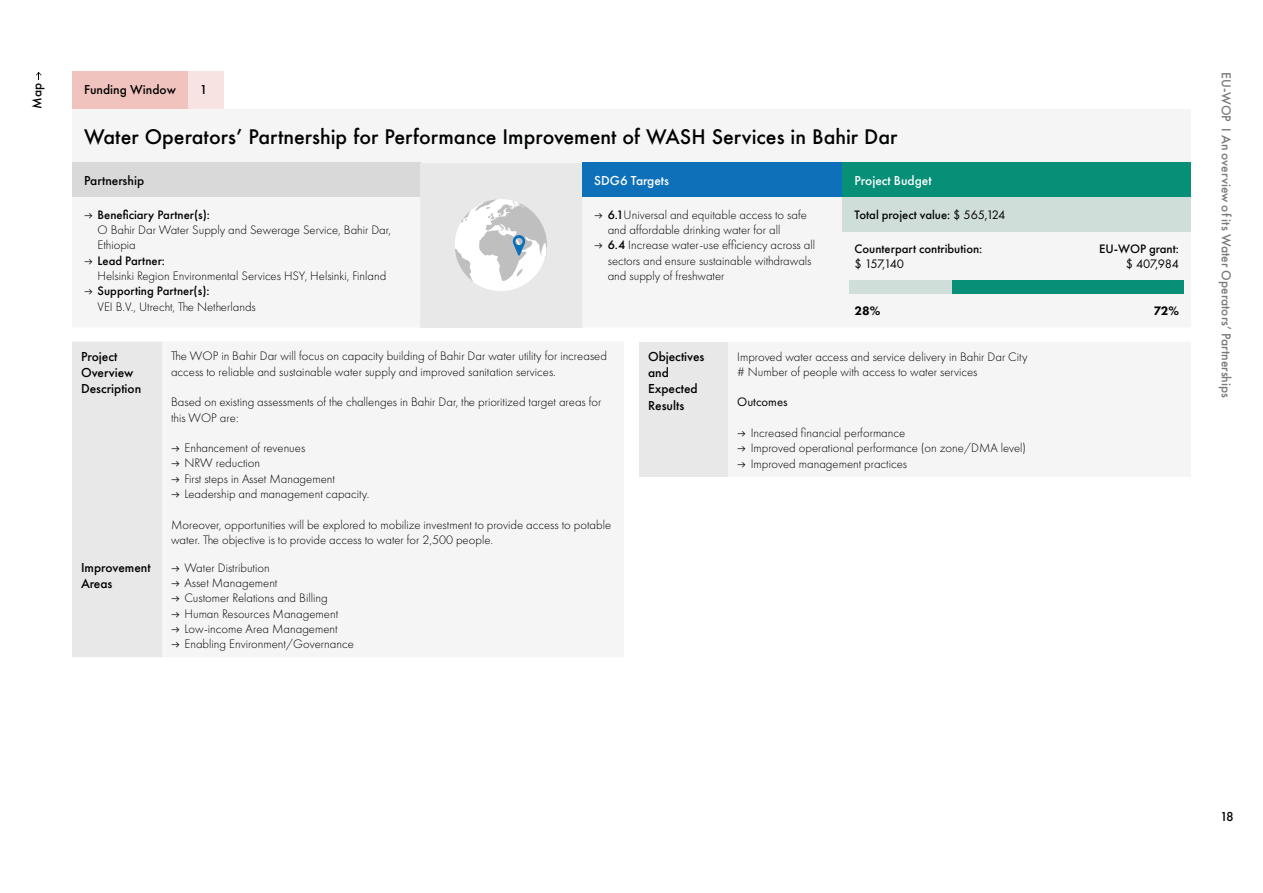
<style>
.page{position:relative;width:1263px;height:893px;background:#fff}
.page>*{position:absolute;margin:0;border:0;box-sizing:border-box;transform-origin:0 0}
.t1{font:500 19.5px "Futura";color:#000101}
.t2{font:500 13.5px/16.2px "Futura PT";color:#000}
.t3{font:500 13.5px "Futura PT";color:#7a7a7a}
.t4{font:500 13.5px "Futura PT";color:#fff}
.t5{font:500 13.5px "Futura PT";color:#000101}
.t6{font:500 13.5px "Futura PT";color:#050303}
.t7{font:300 12.75px/15.3px "Futura PT";color:#000}
.t8{font:500 12.75px "Futura PT";color:#050303}
.t9{font:500 12.75px "Futura PT";color:#000}
.t10{font:12.75px "Futura PT";letter-spacing:-.03em;color:#050303}
.t11{font:12.75px "Futura PT";color:#000}
.t12{font:800 12.75px "Futura PT";color:#050303}
.s1{font-weight:500}
.s2{font-weight:400}
</style>
<div class="page">
<svg style="left:36px;top:72px;width:6px;height:8px"></svg>
<div style="left:72px;top:109px;width:1119px;height:54px;background:#f5f5f5"></div>
<div style="left:72px;top:163px;width:348px;height:34px;background:#d9d9d9"></div>
<div style="left:420px;top:163px;width:162px;height:164px;background:#e8e8e8"></div>
<div style="left:582px;top:163px;width:260px;height:34px;background:#0e70b8"></div>
<div style="left:842px;top:163px;width:349px;height:34px;background:#078f77"></div>
<div style="left:842px;top:197px;width:349px;height:34px;background:#cfded8"></div>
<div style="left:455px;top:199px;width:92px;height:92px;background:#fff;border-radius:50%"></div>
<svg style="left:455px;top:199px;width:92px;height:85px"></svg>
<div style="left:849px;top:280px;width:335px;height:14px;background:#088f78"></div>
<div style="left:849px;top:280px;width:102px;height:14px;background:#cfded9"></div>
<div style="left:72px;top:342px;width:90px;height:315px;background:#e8e8e8"></div>
<div style="left:639px;top:342px;width:89px;height:135px;background:#e8e8e8"></div>
<div style="left:728px;top:342px;width:463px;height:135px;background:#f5f5f5"></div>
<div style="left:72px;top:72px;width:116px;height:37px;background:#f1c3be"></div>
<div style="left:188px;top:72px;width:36px;height:37px;background:#f7e3e1"></div>
<p class="t6" style="left:29px;top:109px;width:27px;rotate:-90deg">Map</p>
<p class="t2" style="left:84px;top:81px;width:93px">Funding Window</p>
<p class="t2" style="left:200px;top:81px;width:9px">1</p>
<h1 class="t1" style="left:84px;top:123px;width:815px">Water Operators’ Partnership for Performance Improvement of WASH Services in Bahir Dar</h1>
<p class="t5" style="left:84px;top:172px;width:62px">Partnership</p>
<p class="t4" style="left:594px;top:172px;width:76px">SDG6 Targets</p>
<p class="t4" style="left:854px;top:172px;width:79px">Project Budget</p>
<p class="t9" style="left:98px;top:207px;width:114px">Beneficiary Partner(s):</p>
<p class="t7" style="left:98px;top:222px;width:295px">O Bahir Dar Water Supply and Sewerage Service, Bahir Dar,<br>Ethiopia</p>
<p class="t9" style="left:98px;top:253px;width:69px">Lead Partner:</p>
<p class="t7" style="left:98px;top:268px;width:290px">Helsinki Region Environmental Services HSY, Helsinki, Finland</p>
<p class="t9" style="left:98px;top:283px;width:114px">Supporting Partner(s):</p>
<p class="t7" style="left:98px;top:299px;width:160px">VEI B.V., Utrecht, The Netherlands</p>
<p class="t7" style="left:608px;top:207px;width:209px"><span class="s1">6.1</span>Universal and equitable access to safe and affordable drinking water for all<br><span class="s1">6.4</span> Increase water-use efficiency across all sectors and ensure sustainable withdrawals and supply of freshwater</p>
<p class="t8" style="left:854px;top:207px;width:152px">Total project value: <span class="s2">$ 565,124</span></p>
<p class="t8" style="left:854px;top:241px;width:129px">Counterpart contribution:</p>
<p class="t10" style="left:854px;top:257px;width:51px">$ 157,140</p>
<p class="t8" style="left:1099px;top:241px;width:81px">EU-WOP grant:</p>
<p class="t10" style="left:1126px;top:257px;width:55px">$ 407,984</p>
<p class="t12" style="left:854px;top:303px;width:27px">28%</p>
<p class="t12" style="left:1154px;top:303px;width:27px">72%</p>
<p class="t2" style="left:81px;top:348px;width:62px">Project<br>Overview<br>Description</p>
<p class="t7" style="left:171px;top:348px;width:437px">The WOP in Bahir Dar will focus on capacity building of Bahir Dar water utility for increased access to reliable and sustainable water supply and improved sanitation services.</p>
<p class="t7" style="left:171px;top:394px;width:432px">Based on existing assessments of the challenges in Bahir Dar, the prioritized target areas for this WOP are:</p>
<p class="t7" style="left:185px;top:440px;width:186px">Enhancement of revenues<br>NRW reduction<br>First steps in Asset Management<br>Leadership and management capacity.</p>
<p class="t7" style="left:171px;top:517px;width:442px">Moreover, opportunities will be explored to mobilize investment to provide access to potable water. The objective is to provide access to water for 2,500 people.</p>
<p class="t2" style="left:81px;top:560px;width:71px">Improvement<br>Areas</p>
<p class="t7" style="left:185px;top:560px;width:171px">Water Distribution<br>Asset Management<br>Customer Relations and Billing<br>Human Resources Management<br>Low-income Area Management<br>Enabling Environment/Governance</p>
<p class="t2" style="left:648px;top:348px;width:58px">Objectives and<br>Expected<br>Results</p>
<p class="t7" style="left:737px;top:349px;width:292px">Improved water access and service delivery in Bahir Dar City # Number of people with access to water services</p>
<p class="t11" style="left:737px;top:395px;width:52px">Outcomes</p>
<p class="t7" style="left:751px;top:425px;width:277px">Increased financial performance<br>Improved operational performance (on zone/DMA level)<br>Improved management practices</p>
<p class="t3" style="left:1234px;top:72px;width:327px;rotate:90deg">EU-WOP I An overview of its Water Operators’ Partnerships</p>
<p class="t6" style="left:1220px;top:809px;width:15px">18</p>
</div>
